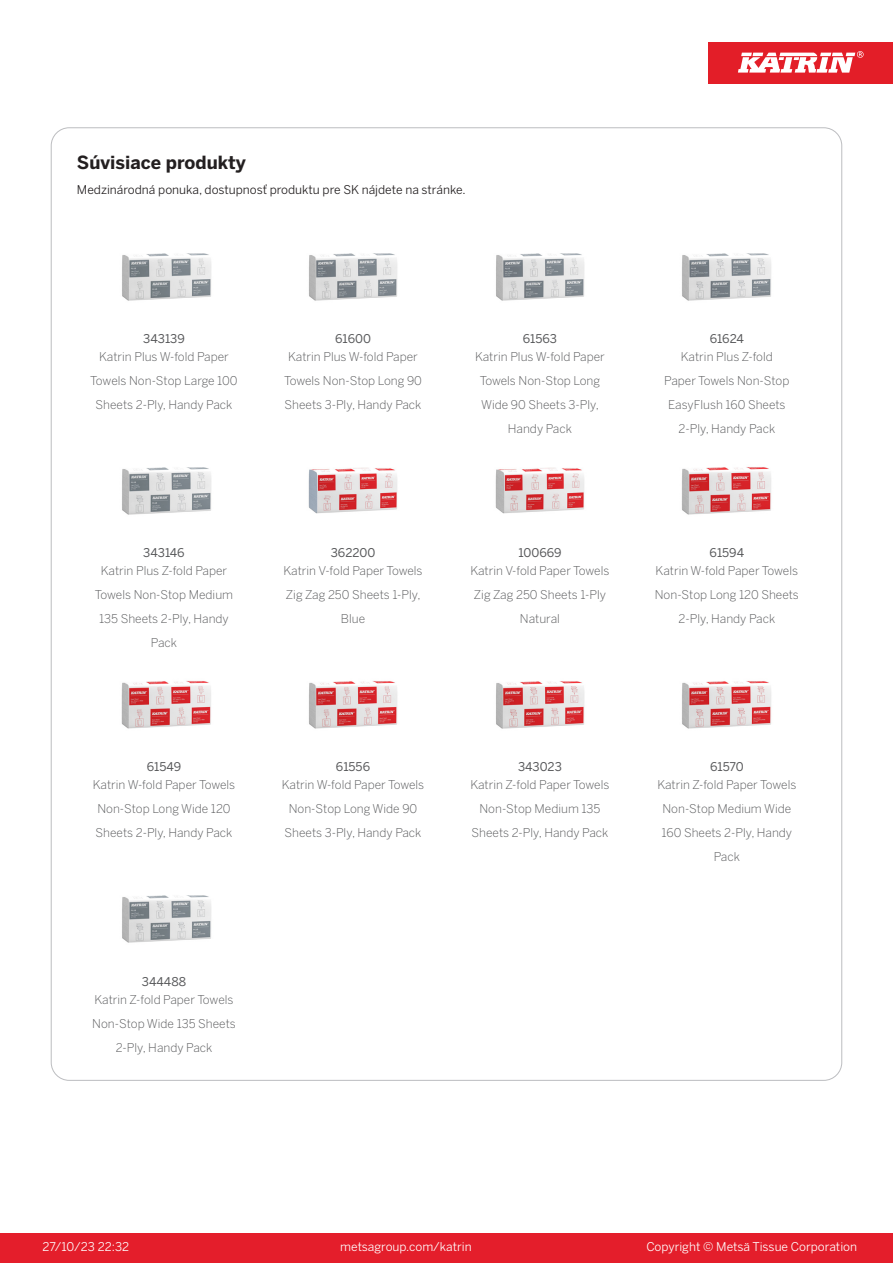
<style>
.page{position:relative;width:893px;height:1263px;background:#fff}
.page>*{position:absolute;margin:0;border:0;box-sizing:border-box;transform-origin:0 0}
.T_TableHeader{font:700 18px "Benton Sans";color:#231f20}
.T_RelatedName{font:300 12px/24px "Benton Sans";color:#57585a;text-align:center}
.T_RelatedCode{font:12px "Benton Sans";color:#57585a}
.t1{font:12px "Benton Sans";color:#fff}
.T_TableBody{font:12px "Benton Sans";color:#231f20}
</style>
<div class="page">
<div style="left:0;top:1233px;width:893px;height:30px;background:#e41e2b"></div>
<div style="left:708px;top:43px;width:185px;height:41px;background:#e31e28"></div>
<svg style="left:738px;top:51px;width:126px;height:22px"></svg>
<img style="left:122px;top:253px;width:89px;height:48px">
<img style="left:309px;top:253px;width:88px;height:48px">
<img style="left:496px;top:253px;width:88px;height:48px">
<img style="left:682px;top:253px;width:89px;height:48px">
<img style="left:122px;top:467px;width:89px;height:48px">
<img style="left:308px;top:467px;width:89px;height:47px">
<img style="left:495px;top:467px;width:89px;height:47px">
<img style="left:681px;top:467px;width:90px;height:48px">
<img style="left:121px;top:680px;width:90px;height:49px">
<img style="left:309px;top:681px;width:88px;height:48px">
<img style="left:496px;top:681px;width:89px;height:48px">
<img style="left:682px;top:681px;width:89px;height:48px">
<img style="left:122px;top:895px;width:89px;height:48px">
<p class="T_TableHeader" style="left:77px;top:151px;width:171px">Súvisiace produkty</p>
<p class="T_TableBody" style="left:77px;top:183px;width:390px">Medzinárodná ponuka, dostupnosť produktu pre SK nájdete na stránke.</p>
<p class="T_RelatedCode" style="left:143px;top:331px;width:43px">343139</p>
<p class="T_RelatedCode" style="left:335px;top:331px;width:37px">61600</p>
<p class="T_RelatedCode" style="left:523px;top:331px;width:36px">61563</p>
<p class="T_RelatedCode" style="left:710px;top:331px;width:36px">61624</p>
<p class="T_RelatedName" style="left:90px;top:345px;width:149px">Katrin Plus W-fold Paper<br>Towels Non-Stop Large 100<br>Sheets 2-Ply, Handy Pack</p>
<p class="T_RelatedName" style="left:284px;top:345px;width:139px">Katrin Plus W-fold Paper<br>Towels Non-Stop Long 90<br>Sheets 3-Ply, Handy Pack</p>
<p class="T_RelatedName" style="left:475px;top:345px;width:131px">Katrin Plus W-fold Paper<br>Towels Non-Stop Long<br>Wide 90 Sheets 3-Ply,<br>Handy Pack</p>
<p class="T_RelatedName" style="left:664px;top:345px;width:127px">Katrin Plus Z-fold<br>Paper Towels Non-Stop<br>EasyFlush 160 Sheets<br>2-Ply, Handy Pack</p>
<p class="T_RelatedCode" style="left:143px;top:546px;width:43px">343146</p>
<p class="T_RelatedCode" style="left:331px;top:546px;width:46px">362200</p>
<p class="T_RelatedCode" style="left:518px;top:546px;width:45px">100669</p>
<p class="T_RelatedCode" style="left:710px;top:546px;width:36px">61594</p>
<p class="T_RelatedName" style="left:95px;top:559px;width:140px">Katrin Plus Z-fold Paper<br>Towels Non-Stop Medium<br>135 Sheets 2-Ply, Handy<br>Pack</p>
<p class="T_RelatedName" style="left:283px;top:559px;width:141px">Katrin V-fold Paper Towels<br>Zig Zag 250 Sheets 1-Ply,<br>Blue</p>
<p class="T_RelatedName" style="left:470px;top:559px;width:141px">Katrin V-fold Paper Towels<br>Zig Zag 250 Sheets 1-Ply<br>Natural</p>
<p class="T_RelatedName" style="left:655px;top:559px;width:146px">Katrin W-fold Paper Towels<br>Non-Stop Long 120 Sheets<br>2-Ply, Handy Pack</p>
<p class="T_RelatedCode" style="left:147px;top:760px;width:36px">61549</p>
<p class="T_RelatedCode" style="left:336px;top:760px;width:36px">61556</p>
<p class="T_RelatedCode" style="left:518px;top:760px;width:45px">343023</p>
<p class="T_RelatedCode" style="left:710px;top:760px;width:35px">61570</p>
<p class="T_RelatedName" style="left:93px;top:773px;width:144px;text-align:left">Katrin W-fold Paper Towels<br>Non-Stop Long Wide 120<br>Sheets 2-Ply, Handy Pack</p>
<p class="T_RelatedName" style="left:282px;top:773px;width:144px">Katrin W-fold Paper Towels<br>Non-Stop Long Wide 90<br>Sheets 3-Ply, Handy Pack</p>
<p class="T_RelatedName" style="left:470px;top:773px;width:141px">Katrin Z-fold Paper Towels<br>Non-Stop Medium 135<br>Sheets 2-Ply, Handy Pack</p>
<p class="T_RelatedName" style="left:657px;top:773px;width:141px">Katrin Z-fold Paper Towels<br>Non-Stop Medium Wide<br>160 Sheets 2-Ply, Handy<br>Pack</p>
<p class="T_RelatedCode" style="left:142px;top:974px;width:46px">344488</p>
<p class="T_RelatedName" style="left:92px;top:987px;width:145px">Katrin Z-fold Paper Towels<br>Non-Stop Wide 135 Sheets<br>2-Ply, Handy Pack</p>
<p class="t1" style="left:43px;top:1239px;width:88px">27/10/23 22:32</p>
<p class="t1" style="left:340px;top:1239px;width:133px">metsagroup.com/katrin</p>
<p class="t1" style="left:646px;top:1239px;width:212px">Copyright © Metsä Tissue Corporation</p>
</div>
